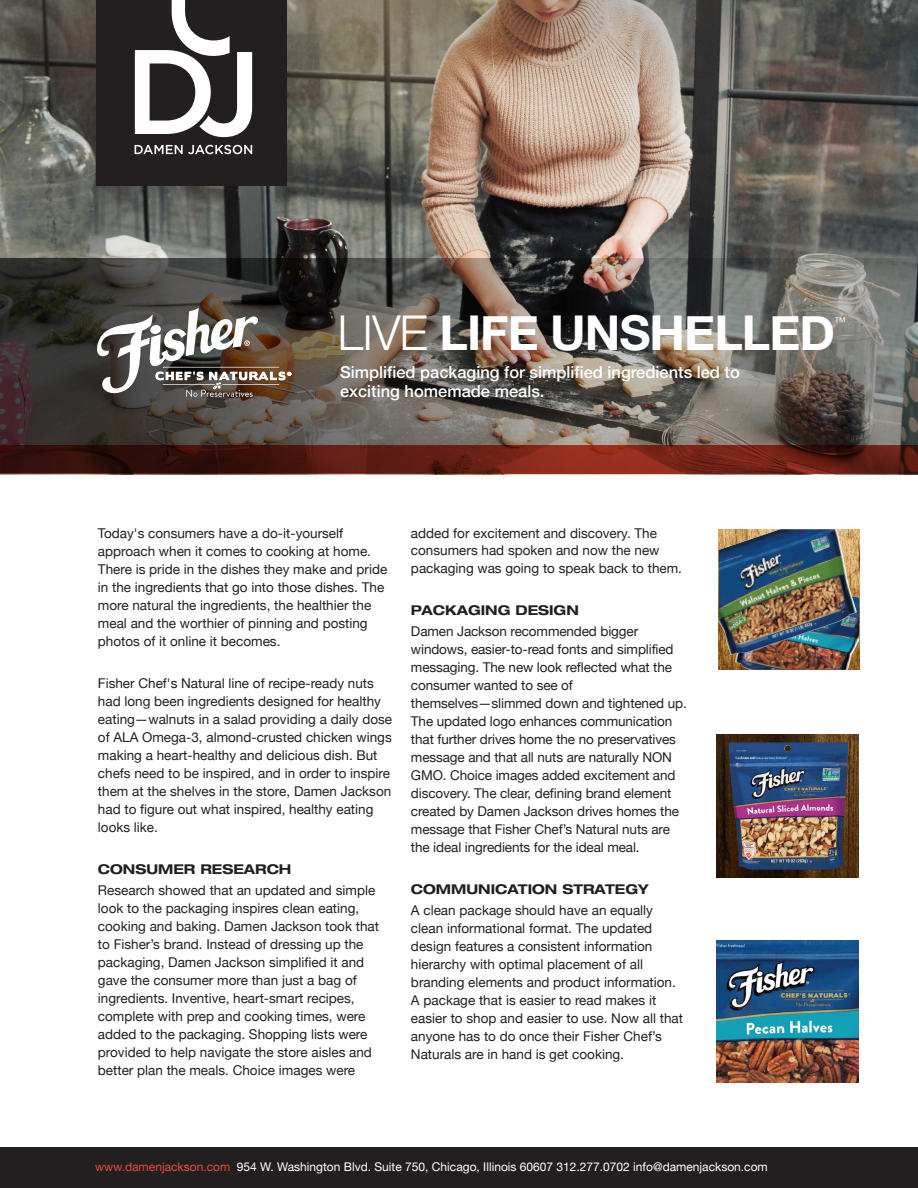
<style>
.page{position:relative;width:918px;height:1188px;background:#fff}
.page>*{position:absolute;margin:0;border:0;box-sizing:border-box;transform-origin:0 0}
.t1{font:700 48px "Helvetica Neue";letter-spacing:-.02em;color:#fff}
.t2{font:500 16.5px/19.8px "Helvetica Neue";color:#fff}
.t3{font:13.5px/18px "Helvetica Neue";color:#231f20}
.t4{font:700 expanded 13.5px "Helvetica Neue";color:#231f20}
.t5{font:12px "Helvetica Neue";color:#fff}
.t6{font:300 12px "Helvetica Neue";color:#fff}
.s1{font-weight:300}
.s2{color:#e74b37}
</style>
<div class="page">
<img style="left:0;top:0;width:918px;height:259px">
<img style="left:0;top:259px;width:918px;height:186px">
<svg style="left:0;top:445px;width:918px;height:29px;background:#5b1b12"></svg>
<div style="left:0;top:1147px;width:918px;height:41px;background:#231f20"></div>
<div style="left:97px;top:0;width:190px;height:186px;background:#231f20"></div>
<svg style="left:135px;top:0;width:117px;height:137px"></svg>
<svg style="left:135px;top:145px;width:117px;height:9px"></svg>
<img style="left:716px;top:940px;width:143px;height:143px">
<img style="left:716px;top:735px;width:143px;height:142px">
<img style="left:729px;top:742px;width:119px;height:128px">
<div style="left:785px;top:745px;width:6px;height:7px;background:#32291d;border-radius:50%"></div>
<img style="left:735px;top:573px;width:124px;height:97px">
<img style="left:719px;top:529px;width:138px;height:126px">
<svg style="left:93px;top:308px;width:198px;height:89px"></svg>
<h1 class="t1" style="left:338px;top:295px;width:499px"><span class="s1">LIVE</span> LIFE UNSHELLED</h1>
<p class="t6" style="left:834px;top:312px;width:13px">™</p>
<p class="t2" style="left:340px;top:360px;width:401px">Simplified packaging for simplified ingredients led to exciting homemade meals.</p>
<p class="t3" style="left:98px;top:525px;width:291px">Today's consumers have a do-it-yourself approach when it comes to cooking at home.<br>There is pride in the dishes they make and pride in the ingredients that go into those dishes. The more natural the ingredients, the healthier the meal and the worthier of pinning and posting photos of it online it becomes.</p>
<p class="t3" style="left:98px;top:675px;width:296px">Fisher Chef's Natural line of recipe-ready nuts had long been ingredients designed for healthy eating—walnuts in a salad providing a daily dose of ALA Omega-3, almond-crusted chicken wings making a heart-healthy and delicious dish. But chefs need to be inspired, and in order to inspire them at the shelves in the store, Damen Jackson had to figure out what inspired, healthy eating looks like.</p>
<p class="t4" style="left:98px;top:860px;width:195px">CONSUMER RESEARCH</p>
<p class="t3" style="left:98px;top:882px;width:283px">Research showed that an updated and simple look to the packaging inspires clean eating, cooking and baking. Damen Jackson took that to Fisher’s brand. Instead of dressing up the packaging, Damen Jackson simplified it and gave the consumer more than just a bag of ingredients. Inventive, heart-smart recipes, complete with prep and cooking times, were added to the packaging. Shopping lists were provided to help navigate the store aisles and better plan the meals. Choice images were</p>
<p class="t3" style="left:411px;top:524px;width:273px">added for excitement and discovery. The consumers had spoken and now the new packaging was going to speak back to them.</p>
<p class="t4" style="left:411px;top:602px;width:169px">PACKAGING DESIGN</p>
<p class="t3" style="left:411px;top:623px;width:277px">Damen Jackson recommended bigger windows, easier-to-read fonts and simplified messaging. The new look reflected what the consumer wanted to see of themselves—slimmed down and tightened up.<br>The updated logo enhances communication that further drives home the no preservatives message and that all nuts are naturally NON GMO. Choice images added excitement and discovery. The clear, defining brand element created by Damen Jackson drives homes the message that Fisher Chef’s Natural nuts are the ideal ingredients for the ideal meal.</p>
<p class="t4" style="left:411px;top:881px;width:239px">COMMUNICATION STRATEGY</p>
<p class="t3" style="left:411px;top:902px;width:274px">A clean package should have an equally clean informational format. The updated design features a consistent information hierarchy with optimal placement of all branding elements and product information.<br>A package that is easier to read makes it easier to shop and easier to use. Now all that anyone has to do once their Fisher Chef’s Naturals are in hand is get cooking.</p>
<p class="t5" style="left:95px;top:1158px;width:674px"><span class="s2">www.damenjackson.com</span> 954 W. Washington Blvd. Suite 750, Chicago, Illinois 60607 312.277.0702 info@damenjackson.com</p>
</div>
